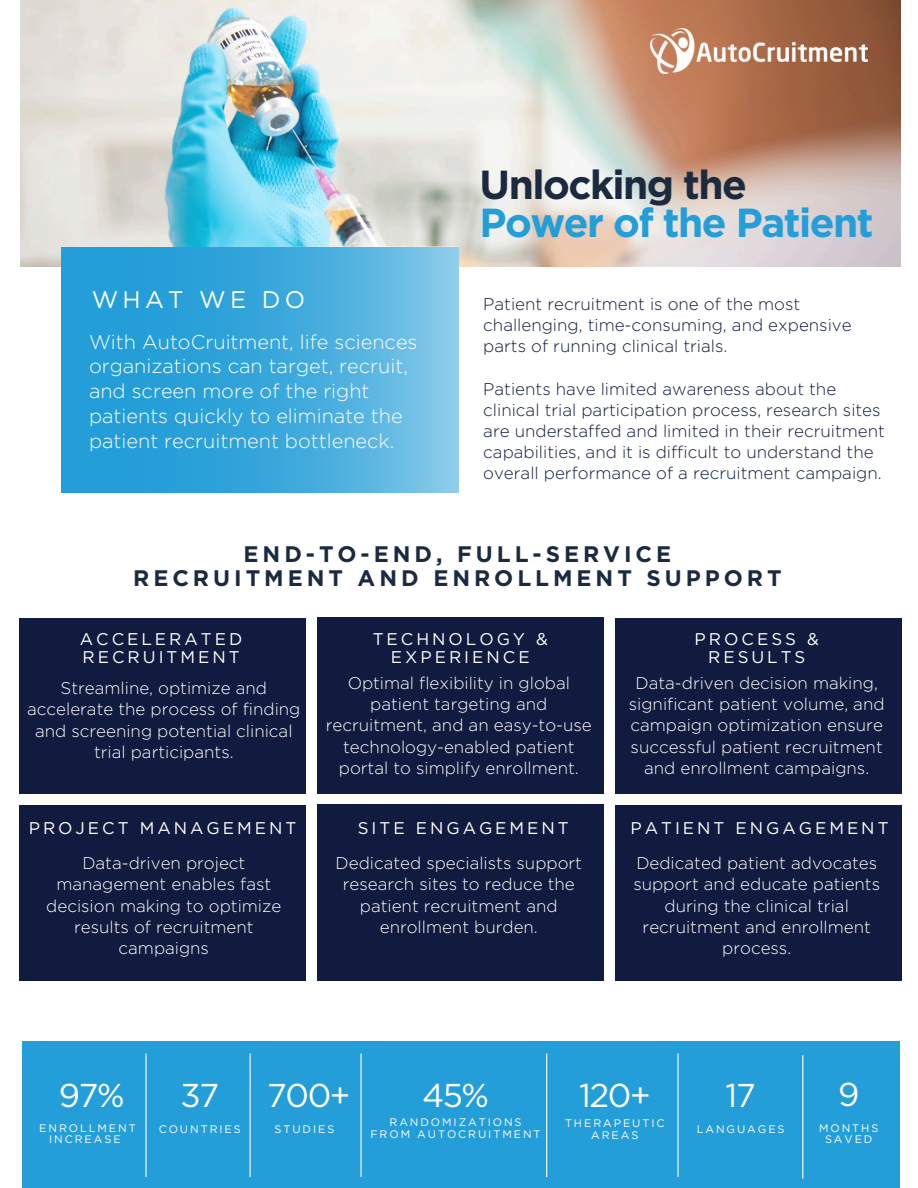
<style>
.page{position:relative;width:918px;height:1188px;background:#fff}
.page>*{position:absolute;margin:0;border:0;box-sizing:border-box;transform-origin:0 0}
.t1{font:700 40.5px/38.2px "Gotham";letter-spacing:-.04em;color:#249ed8}
.t2{font:33px "Gotham";letter-spacing:-.04em;color:#fff}
.t3{font:24px "Gotham";letter-spacing:.175em;color:#fff}
.t4{font:700 22.5px/24.8px "Gotham";letter-spacing:.175em;color:#1b2a3f;text-align:center}
.t5{font:300 19.95px/24.8px "Gotham";color:#fff}
.t6{font:300 16.95px/21.3px "Gotham";color:#fff;text-align:center}
.t7{font:300 16.95px/21.1px "Gotham";color:#111b3f}
.t8{font:16.95px/18px "Gotham";letter-spacing:.175em;color:#fff}
.t9{font:10.95px/11.9px "Gotham";letter-spacing:.175em;color:#fff;text-align:center}
.s1{color:#1b2a3f}
</style>
<div class="page">
<img style="left:21px;top:0;width:879px;height:266px">
<div style="left:61px;top:247px;width:398px;height:246px;background:#249ed8"></div>
<img style="left:225px;top:247px;width:234px;height:246px">
<div style="left:317px;top:618px;width:286px;height:176px;background:#111b3f"></div>
<div style="left:19px;top:619px;width:287px;height:175px;background:#111b3f"></div>
<div style="left:615px;top:619px;width:286px;height:175px;background:#111b3f"></div>
<div style="left:317px;top:804px;width:287px;height:176px;background:#111b3f"></div>
<div style="left:22px;top:1041px;width:878px;height:147px;background:#249ed8"></div>
<div style="left:19px;top:805px;width:287px;height:175px;background:#111b3f"></div>
<div style="left:615px;top:805px;width:286px;height:176px;background:#111b3f"></div>
<hr style="left:145px;top:1054px;width:2px;height:123px;background:#fff">
<hr style="left:250px;top:1054px;width:1px;height:123px;background:#fff">
<hr style="left:677px;top:1054px;width:2px;height:123px;background:#fff">
<hr style="left:802px;top:1055px;width:1px;height:124px;background:#fff">
<img style="left:651px;top:28px;width:217px;height:45px">
<hr style="left:360px;top:1054px;width:2px;height:123px;background:#fff">
<hr style="left:546px;top:1054px;width:1px;height:123px;background:#fff">
<p class="t3" style="left:92px;top:284px;width:215px">WHAT WE DO</p>
<p class="t5" style="left:89px;top:329px;width:330px">With AutoCruitment, life sciences organizations can target, recruit, and screen more of the right patients quickly to eliminate the patient recruitment bottleneck.</p>
<p class="t1" style="left:480px;top:166px;width:395px"><span class="s1">Unlocking the<br></span>Power of the Patient</p>
<h4 class="t7" style="left:483px;top:293px;width:370px">Patient recruitment is one of the most challenging, time-consuming, and expensive parts of running clinical trials.</h4>
<p class="t7" style="left:483px;top:378px;width:403px">Patients have limited awareness about the clinical trial participation process, research sites are understaffed and limited in their recruitment capabilities, and it is difficult to understand the overall performance of a recruitment campaign.</p>
<h6 class="t4" style="left:133px;top:541px;width:650px">END-TO-END, FULL-SERVICE<br>RECRUITMENT AND ENROLLMENT SUPPORT</h6>
<p class="t8" style="left:80px;top:630px;width:164px">ACCELERATED<br>RECRUITMENT</p>
<p class="t6" style="left:27px;top:677px;width:275px">Streamline, optimize and accelerate the process of finding and screening potential clinical trial participants.</p>
<p class="t8" style="left:29px;top:819px;width:269px">PROJECT MANAGEMENT</p>
<p class="t6" style="left:46px;top:852px;width:237px">Data-driven project management enables fast decision making to optimize results of recruitment campaigns</p>
<p class="t8" style="left:373px;top:630px;width:177px;text-align:center">TECHNOLOGY &amp;<br>EXPERIENCE</p>
<p class="t6" style="left:326px;top:672px;width:268px">Optimal flexibility in global patient targeting and recruitment, and an easy-to-use technology-enabled patient portal to simplify enrollment.</p>
<p class="t8" style="left:358px;top:819px;width:212px">SITE ENGAGEMENT</p>
<p class="t6" style="left:336px;top:852px;width:248px">Dedicated specialists support research sites to reduce the patient recruitment and enrollment burden.</p>
<p class="t8" style="left:695px;top:630px;width:126px">PROCESS &amp;</p>
<p class="t8" style="left:708px;top:648px;width:99px">RESULTS</p>
<p class="t6" style="left:629px;top:672px;width:257px">Data-driven decision making, significant patient volume, and campaign optimization ensure successful patient recruitment and enrollment campaigns.</p>
<p class="t8" style="left:631px;top:819px;width:259px">PATIENT ENGAGEMENT</p>
<p class="t6" style="left:633px;top:852px;width:248px">Dedicated patient advocates support and educate patients during the clinical trial recruitment and enrollment process.</p>
<p class="t2" style="left:59px;top:1075px;width:67px">97%</p>
<p class="t2" style="left:181px;top:1075px;width:40px">37</p>
<p class="t2" style="left:422px;top:1075px;width:69px">45%</p>
<p class="t2" style="left:726px;top:1075px;width:32px">17</p>
<p class="t2" style="left:838px;top:1074px;width:23px">9</p>
<p class="t9" style="left:39px;top:1122px;width:98px">ENROLLMENT</p>
<p class="t9" style="left:49px;top:1133px;width:73px">INCREASE</p>
<p class="t2" style="left:267px;top:1075px;width:85px">700+</p>
<p class="t2" style="left:579px;top:1075px;width:73px">120+</p>
<p class="t9" style="left:274px;top:1124px;width:61px">STUDIES</p>
<p class="t9" style="left:565px;top:1118px;width:101px">THERAPEUTIC<br>AREAS</p>
<p class="t9" style="left:371px;top:1116px;width:172px">RANDOMIZATIONS<br>FROM AUTOCRUITMENT</p>
<p class="t9" style="left:819px;top:1122px;width:61px">MONTHS<br>SAVED</p>
<p class="t9" style="left:159px;top:1124px;width:84px">COUNTRIES</p>
<h1 class="t9" style="left:697px;top:1124px;width:89px">LANGUAGES</h1>
</div>
